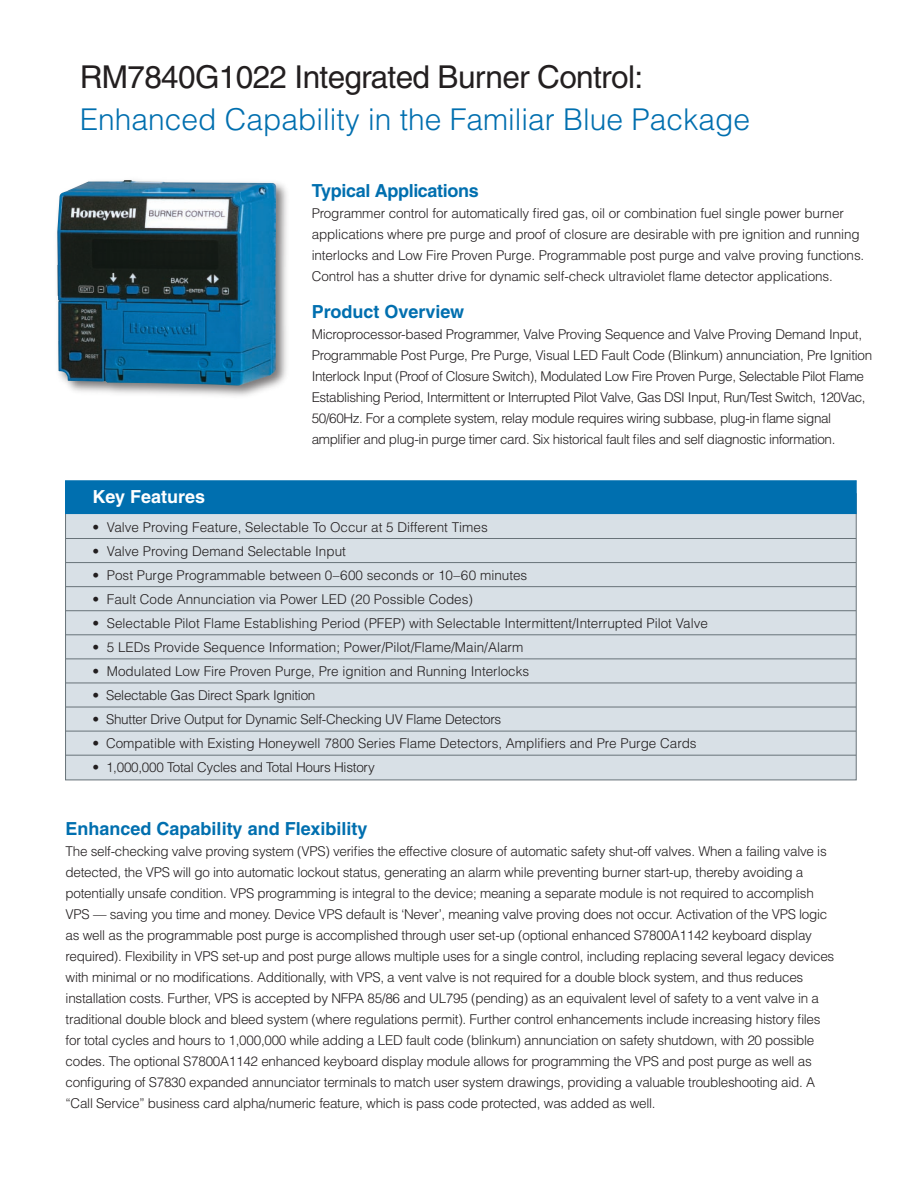
<style>
.page{position:relative;width:918px;height:1188px;background:#fff}
.page>*{position:absolute;margin:0;border:0;box-sizing:border-box;transform-origin:0 0}
.t1{font:31.5px "Helvetica";letter-spacing:-.02em;color:#231f20}
.t2{font:300 30px "Helvetica";color:#006faf}
.t3{font:700 18px "Helvetica";color:#006faf}
.t4{font:700 18px "Helvetica";letter-spacing:-.02em;color:#006faf}
.t5{font:700 18px "Helvetica";color:#fff}
.t6{font:300 13.5px/21px "Helvetica";letter-spacing:-.02em;color:#231f20}
.t7{font:300 13.5px "Helvetica";color:#231f20}
</style>
<div class="page">
<div style="left:53px;top:176px;width:239px;height:225px;background:#231f20;opacity:.6"></div>
<img style="left:57px;top:180px;width:220px;height:206px">
<div style="left:66px;top:494px;width:790px;height:286px;background:#d8e0e6"></div>
<div style="left:66px;top:481px;width:790px;height:33px;background:#006faf"></div>
<div style="left:65px;top:480px;width:792px;height:34px;border:1px solid #006faf"></div>
<hr style="left:66px;top:755px;width:790px;height:1px;background:#687379">
<hr style="left:66px;top:731px;width:790px;height:1px;background:#687379">
<hr style="left:66px;top:707px;width:790px;height:1px;background:#687379">
<hr style="left:66px;top:683px;width:790px;height:1px;background:#687379">
<hr style="left:66px;top:659px;width:790px;height:1px;background:#687379">
<hr style="left:66px;top:634px;width:790px;height:1px;background:#687379">
<hr style="left:66px;top:610px;width:790px;height:1px;background:#687379">
<hr style="left:66px;top:586px;width:790px;height:1px;background:#687379">
<hr style="left:66px;top:562px;width:790px;height:1px;background:#687379">
<hr style="left:66px;top:538px;width:790px;height:1px;background:#687379">
<h1 class="t1" style="left:80px;top:58px;width:565px">RM7840G1022 Integrated Burner Control:</h1>
<h2 class="t2" style="left:80px;top:100px;width:672px">Enhanced Capability in the Familiar Blue Package</h2>
<h3 class="t5" style="left:93px;top:485px;width:114px">Key Features</h3>
<h3 class="t4" style="left:312px;top:179px;width:169px">Typical Applications</h3>
<p class="t6" style="left:312px;top:202px;width:554px">Programmer control for automatically fired gas, oil or combination fuel single power burner applications where pre purge and proof of closure are desirable with pre ignition and running interlocks and Low Fire Proven Purge. Programmable post purge and valve proving functions.<br>Control has a shutter drive for dynamic self-check ultraviolet flame detector applications.</p>
<h3 class="t3" style="left:312px;top:301px;width:154px">Product Overview</h3>
<p class="t6" style="left:312px;top:324px;width:562px">Microprocessor-based Programmer, Valve Proving Sequence and Valve Proving Demand Input, Programmable Post Purge, Pre Purge, Visual LED Fault Code (Blinkum) annunciation, Pre Ignition Interlock Input (Proof of Closure Switch), Modulated Low Fire Proven Purge, Selectable Pilot Flame Establishing Period, Intermittent or Interrupted Pilot Valve, Gas DSI Input, Run/Test Switch, 120Vac, 50/60Hz. For a complete system, relay module requires wiring subbase, plug-in flame signal amplifier and plug-in purge timer card. Six historical fault files and self diagnostic information.</p>
<p class="t7" style="left:93px;top:519px;width:397px">• Valve Proving Feature, Selectable To Occur at 5 Different Times</p>
<p class="t7" style="left:93px;top:543px;width:255px">• Valve Proving Demand Selectable Input</p>
<p class="t7" style="left:93px;top:567px;width:436px">• Post Purge Programmable between 0–600 seconds or 10–60 minutes</p>
<p class="t7" style="left:93px;top:591px;width:382px">• Fault Code Annunciation via Power LED (20 Possible Codes)</p>
<p class="t7" style="left:93px;top:615px;width:617px">• Selectable Pilot Flame Establishing Period (PFEP) with Selectable Intermittent/Interrupted Pilot Valve</p>
<p class="t7" style="left:93px;top:639px;width:432px">• 5 LEDs Provide Sequence Information; Power/Pilot/Flame/Main/Alarm</p>
<p class="t7" style="left:93px;top:663px;width:438px">• Modulated Low Fire Proven Purge, Pre ignition and Running Interlocks</p>
<p class="t6" style="left:93px;top:685px;width:224px">• Selectable Gas Direct Spark Ignition</p>
<p class="t6" style="left:93px;top:709px;width:410px">• Shutter Drive Output for Dynamic Self-Checking UV Flame Detectors</p>
<p class="t7" style="left:93px;top:735px;width:606px">• Compatible with Existing Honeywell 7800 Series Flame Detectors, Amplifiers and Pre Purge Cards</p>
<p class="t6" style="left:93px;top:757px;width:284px">• 1,000,000 Total Cycles and Total Hours History</p>
<h3 class="t3" style="left:66px;top:818px;width:303px">Enhanced Capability and Flexibility</h3>
<p class="t6" style="left:66px;top:840px;width:770px">The self-checking valve proving system (VPS) verifies the effective closure of automatic safety shut-off valves. When a failing valve is detected, the VPS will go into automatic lockout status, generating an alarm while preventing burner start-up, thereby avoiding a potentially unsafe condition. VPS programming is integral to the device; meaning a separate module is not required to accomplish VPS — saving you time and money. Device VPS default is ‘Never’, meaning valve proving does not occur. Activation of the VPS logic as well as the programmable post purge is accomplished through user set-up (optional enhanced S7800A1142 keyboard display required). Flexibility in VPS set-up and post purge allows multiple uses for a single control, including replacing several legacy devices with minimal or no modifications. Additionally, with VPS, a vent valve is not required for a double block system, and thus reduces installation costs. Further, VPS is accepted by NFPA 85/86 and UL795 (pending) as an equivalent level of safety to a vent valve in a traditional double block and bleed system (where regulations permit). Further control enhancements include increasing history files for total cycles and hours to 1,000,000 while adding a LED fault code (blinkum) annunciation on safety shutdown, with 20 possible codes. The optional S7800A1142 enhanced keyboard display module allows for programming the VPS and post purge as well as configuring of S7830 expanded annunciator terminals to match user system drawings, providing a valuable troubleshooting aid. A “Call Service” business card alpha/numeric feature, which is pass code protected, was added as well.</p>
</div>
